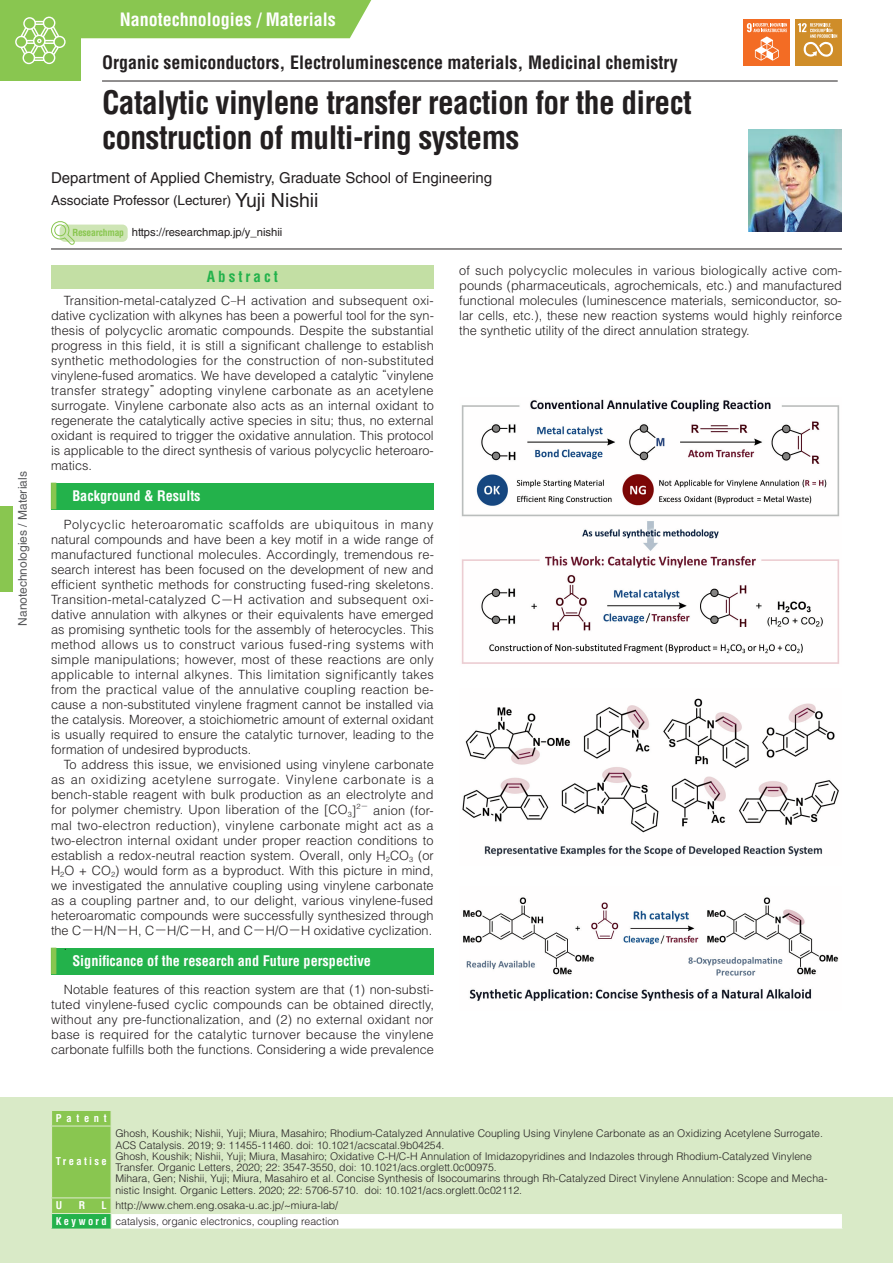
<style>
.page{position:relative;width:893px;height:1263px;background:#fff}
.page>*{position:absolute;margin:0;border:0;box-sizing:border-box;transform-origin:0 0}
.t1{font:700 condensed 31.5px/34.5px "Helvetica LT Std";letter-spacing:-.02em;color:#231f20}
.t2{font:700 condensed 18px "Helvetica LT Std";color:#231f20}
.t3{font:700 condensed 18px "Helvetica LT Std";color:#fff}
.t4{font:15px "Helvetica LT Std";color:#231f20}
.t5{font:700 condensed 15px "Helvetica LT Std";letter-spacing:.2em;color:#23b24b}
.t6{font:700 condensed 14.25px "Helvetica LT Std";color:#fff}
.t7{font:13.5px "Helvetica LT Std";color:#231f20}
.t8{font:300 12.75px/15px "Helvetica LT Std";letter-spacing:.005em;color:#231f20;text-align:justify}
.t9{font:300 12.75px "Helvetica LT Std";letter-spacing:.025em;color:#231f20}
.t10{font:300 12.75px "Helvetica LT Std";letter-spacing:.04em;color:#231f20}
.t11{font:12px "Helvetica LT Std";color:#57585a}
.t12{font:11.25px "Helvetica LT Std";color:#231f20}
.t13{font:300 10.5px/11.2px "Helvetica LT Std";color:#231f20}
.t14{font:700 condensed 10.5px "Helvetica LT Std";letter-spacing:.23em;color:#fff}
.s1{font-size:19.5px}
.s2{font-weight:700;font-stretch:condensed;font-size:9.6px;color:#89c650}
.s3{font-family:"Gothic MB101 Pr 6"}
.s4{font-family:"Gothic MB101 Pr 6 De";font-stretch:normal;font-size:26.55px;color:#89c650}
.s5{font-weight:700;font-stretch:condensed;color:#fff}
</style>
<div class="page">
<div style="left:0;top:1097px;width:893px;height:166px;background:#d9eac7"></div>
<div style="left:0;top:0;width:81px;height:81px;background:#89c650"></div>
<hr style="left:892px;top:0;width:1px;height:81px;background:#89c650">
<div style="left:81px;top:0;width:291px;height:38px;background:#89c650"></div>
<hr style="left:102px;top:81px;width:736px;height:1px;background:#231f20">
<svg style="left:15px;top:17px;width:51px;height:47px"></svg>
<hr style="left:51px;top:249px;width:791px;height:1px;background:#231f20">
<img style="left:461px;top:399px;width:379px;height:265px">
<img style="left:462px;top:698px;width:377px;height:159px">
<img style="left:463px;top:897px;width:376px;height:104px">
<div style="left:51px;top:265px;width:383px;height:24px;background:#c3dfa4"></div>
<div style="left:51px;top:483px;width:383px;height:26px;background:#23b24b"></div>
<div style="left:51px;top:948px;width:383px;height:26px;background:#23b24b"></div>
<div style="left:743px;top:19px;width:47px;height:47px;background:#f36c24"></div>
<svg style="left:747px;top:23px;width:40px;height:38px"></svg>
<div style="left:795px;top:19px;width:47px;height:47px;background:#cf8d29"></div>
<svg style="left:798px;top:23px;width:39px;height:34px"></svg>
<div style="left:111px;top:1213px;width:731px;height:16px;background:#fff"></div>
<hr style="left:111px;top:1228px;width:732px;height:1px;background:#d9eac7">
<hr style="left:111px;top:1213px;width:732px;height:1px;background:#d9eac7">
<svg style="left:51px;top:1111px;width:61px;height:117px;background:#82c657"></svg>
<div style="left:60px;top:225px;width:68px;height:17px;background:#cee5b5;border-radius:5px"></div>
<svg style="left:51px;top:221px;width:25px;height:24px"></svg>
<img style="left:748px;top:130px;width:94px;height:102px">
<div style="left:0;top:506px;width:13px;height:85px;background:#89c650"></div>
<p class="t11" style="left:16px;top:626px;width:156px;rotate:-90deg">Nanotechnologies / Materials</p>
<h2 class="t3" style="left:120px;top:8px;width:217px">Nanotechnologies / Materials</h2>
<p class="t2" style="left:102px;top:51px;width:577px">Organic semiconductors, Electroluminescence materials, Medicinal chemistry</p>
<p class="t1" style="left:102px;top:85px;width:591px">Catalytic vinylene transfer reaction for the direct construction of multi-ring systems</p>
<p class="t4" style="left:51px;top:169px;width:443px">Department of Applied Chemistry, Graduate School of Engineering</p>
<p class="t7" style="left:51px;top:193px;width:269px">Associate Professor (Lecturer) <span class="s1">Yuji Nishii</span></p>
<p class="t12" style="left:72px;top:226px;width:212px"><span class="s2">Researchmap</span> https://researchmap.jp/y_nishii</p>
<p class="t5" style="left:207px;top:267px;width:72px">Abstract</p>
<p class="t8" style="left:51px;top:292px;width:384px;text-indent:13px">Transition-metal-catalyzed C<span class="s3">–</span>H activation and subsequent oxi&shy;dative cyclization with alkynes has been a powerful tool for the syn&shy;thesis of polycyclic aromatic compounds. Despite the substantial progress in this field, it is still a significant challenge to establish synthetic methodologies for the construction of non-substituted vinylene-fused aromatics. We have developed a catalytic <span class="s3">“</span>vinylene transfer strategy<span class="s3">”</span> adopting vinylene carbonate as an acetylene surrogate. Vinylene carbonate also acts as an internal oxidant to regenerate the catalytically active species in situ; thus, no external oxidant is required to trigger the oxidative annulation. This protocol is applicable to the direct synthesis of various polycyclic heteroaro&shy;matics.</p>
<p class="t6" style="left:51px;top:487px;width:151px"><span class="s4">▍</span> Background &amp; Results</p>
<p class="t10" style="left:64px;top:517px;width:371px">Polycyclic heteroaromatic scaffolds are ubiquitous in many</p>
<p class="t8" style="left:51px;top:532px;width:384px">natural compounds and have been a key motif in a wide range of</p>
<p class="t8" style="left:51px;top:547px;width:384px">manufactured functional molecules. Accordingly, tremendous re-</p>
<p class="t8" style="left:51px;top:562px;width:384px">search interest has been focused on the development of new and</p>
<p class="t8" style="left:51px;top:577px;width:384px">efficient synthetic methods for constructing fused-ring skeletons.</p>
<p class="t8" style="left:51px;top:592px;width:384px">Transition-metal-catalyzed C<span class="s3">−</span>H activation and subsequent oxi-</p>
<p class="t8" style="left:51px;top:607px;width:384px">dative annulation with alkynes or their equivalents have emerged</p>
<p class="t8" style="left:51px;top:622px;width:384px">as promising synthetic tools for the assembly of heterocycles. This</p>
<p class="t9" style="left:51px;top:637px;width:384px">method allows us to construct various fused-ring systems with</p>
<p class="t8" style="left:51px;top:652px;width:384px">simple manipulations; however, most of these reactions are only</p>
<p class="t8" style="left:51px;top:667px;width:384px">applicable to internal alkynes. This limitation signi<span class="s3">fi</span>cantly takes</p>
<p class="t8" style="left:51px;top:682px;width:384px">from the practical value of the annulative coupling reaction be-</p>
<p class="t8" style="left:51px;top:697px;width:384px">cause a non-substituted vinylene fragment cannot be installed via</p>
<p class="t8" style="left:51px;top:712px;width:384px">the catalysis. Moreover, a stoichiometric amount of external oxidant</p>
<p class="t8" style="left:51px;top:727px;width:384px">is usually required to ensure the catalytic turnover, leading to the</p>
<p class="t8" style="left:51px;top:742px;width:202px">formation of undesired byproducts.</p>
<p class="t8" style="left:64px;top:757px;width:372px">To address this issue, we envisioned using vinylene carbonate</p>
<p class="t10" style="left:51px;top:772px;width:384px">as an oxidizing acetylene surrogate. Vinylene carbonate is a</p>
<p class="t8" style="left:51px;top:787px;width:384px">bench-stable reagent with bulk production as an electrolyte and</p>
<p class="t8" style="left:51px;top:802px;width:384px">for polymer chemistry. Upon liberation of the [CO<sub>3</sub>]<sup>2</sup><sup>−</sup> anion (for-</p>
<p class="t9" style="left:51px;top:817px;width:384px">mal two-electron reduction), vinylene carbonate might act as a</p>
<p class="t8" style="left:51px;top:832px;width:384px">two-electron internal oxidant under proper reaction conditions to</p>
<p class="t8" style="left:51px;top:847px;width:384px">establish a redox-neutral reaction system. Overall, only H<sub>2</sub>CO<sub>3</sub> (or</p>
<p class="t8" style="left:51px;top:862px;width:384px">H<sub>2</sub>O + CO<sub>2</sub>) would form as a byproduct. With this picture in mind,</p>
<p class="t8" style="left:51px;top:877px;width:384px">we investigated the annulative coupling using vinylene carbonate</p>
<p class="t8" style="left:51px;top:892px;width:384px">as a coupling partner and, to our delight, various vinylene-fused</p>
<p class="t8" style="left:51px;top:907px;width:384px">heteroaromatic compounds were successfully synthesized through</p>
<p class="t8" style="left:51px;top:922px;width:383px">the C<span class="s3">−</span>H/N<span class="s3">−</span>H, C<span class="s3">−</span>H/C<span class="s3">−</span>H, and C<span class="s3">−</span>H/O<span class="s3">−</span>H oxidative cyclization.</p>
<p class="t8" style="left:64px;top:937px;width:5px">.</p>
<p class="t6" style="left:51px;top:952px;width:321px"><span class="s4">▍</span> Significance of the research and Future perspective</p>
<p class="t8" style="left:51px;top:982px;width:384px;text-indent:13px">Notable features of this reaction system are that (1) non-substi&shy;tuted vinylene-fused cyclic compounds can be obtained directly, without any pre-functionalization, and (2) no external oxidant nor base is required for the catalytic turnover because the vinylene carbonate fulfills both the functions. Considering a wide prevalence</p>
<p class="t8" style="left:459px;top:263px;width:384px">of such polycyclic molecules in various biologically active com&shy;pounds (pharmaceuticals, agrochemicals, etc.) and manufactured functional molecules (luminescence materials, semiconductor, so&shy;lar cells, etc.), these new reaction systems would highly reinforce the synthetic utility of the direct annulation strategy.</p>
<p class="t14" style="left:56px;top:1111px;width:53px">Patent</p>
<p class="t14" style="left:56px;top:1155px;width:53px">Treatise</p>
<p class="t13" style="left:115px;top:1128px;width:714px">Ghosh, Koushik; Nishii, Yuji; Miura, Masahiro; Rhodium-Catalyzed Annulative Coupling Using Vinylene Carbonate as an Oxidizing Acetylene Surrogate.<br>ACS Catalysis. 2019; 9: 11455-11460. doi: 10.1021/acscatal.9b04254.<br>Ghosh, Koushik; Nishii, Yuji; Miura, Masahiro; Oxidative C-H/C-H Annulation of Imidazopyridines and Indazoles through Rhodium-Catalyzed Vinylene Transfer. Organic Letters, 2020; 22: 3547-3550, doi: 10.1021/acs.orglett.0c00975.<br>Mihara, Gen; Nishii, Yuji; Miura, Masahiro et al. Concise Synthesis of Isocoumarins through Rh-Catalyzed Direct Vinylene Annulation: Scope and Mecha&shy;nistic Insight. Organic Letters. 2020; 22: 5706-5710. doi: 10.1021/acs.orglett.0c02112.</p>
<p class="t14" style="left:56px;top:1199px;width:8px">U</p>
<p class="t14" style="left:79px;top:1199px;width:8px">R</p>
<p class="t13" style="left:56px;top:1197px;width:285px;line-height:15.6px;text-align:right"><span class="s5">L</span> http://www.chem.eng.osaka-u.ac.jp/~miura-lab/<br><span class="s5">K e y w o r d</span> catalysis, organic electronics, coupling reaction</p>
</div>
